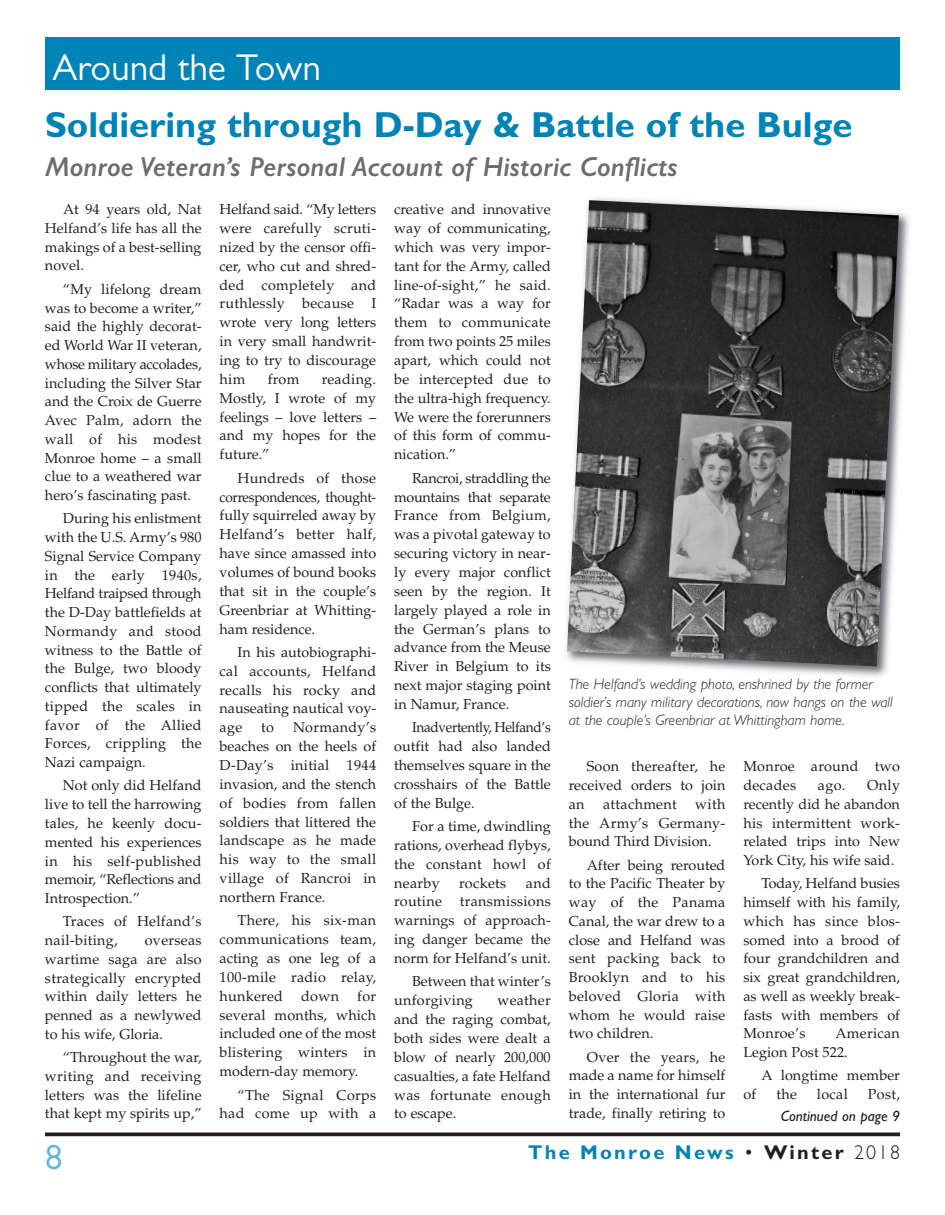
<style>
.page{position:relative;width:945px;height:1215px;background:#fff}
.page>*{position:absolute;margin:0;border:0;box-sizing:border-box;transform-origin:0 0}
.t1{font:37.5px "Gill Sans";color:#fff}
.t2{font:700 36.25px "Gill Sans Std";color:#0083b6}
.t3{font:35px "Gill Sans";color:#5eb5d7}
.t4{font:italic 600 27.5px "Gill Sans";letter-spacing:.005em;color:#6c6d70}
.t5{font:700 20px "Gill Sans Std";letter-spacing:.11em;color:#0083b6}
.t6{font:italic 300 15px/18px "Gill Sans Std";color:#231f20}
.t7{font:italic 15px "Gill Sans Std";color:#231f20}
.t8{font:14.38px/18.9px "Palatino LT Std";color:#231f20;text-align:justify}
.t9{font:14.38px/18.8px "Palatino LT Std";letter-spacing:.02em;color:#231f20}
.t10{font:14.38px/18.9px "Palatino LT Std";color:#231f20;text-align:justify;scale:.95 1}
.s1{font-weight:300;color:#231f20}
.s2{color:#231f20}
</style>
<div class="page">
<div style="left:46px;top:37px;width:854px;height:53px;background:#0083b6"></div>
<svg style="left:45px;top:1132px;width:855px;height:4px;background:#3e3a3b"></svg>
<img style="left:566px;top:198px;width:343px;height:479px">
<img style="left:567px;top:200px;width:332px;height:466px">
<h1 class="t1" style="left:52px;top:54px;width:270px">Around the Town</h1>
<h2 class="t2" style="left:45px;top:111px;width:809px">Soldiering through D-Day &amp; Battle of the Bulge</h2>
<h3 class="t4" style="left:45px;top:150px;width:634px">Monroe Veteran’s Personal Account of Historic Conflicts</h3>
<p class="t8" style="left:45px;top:202px;width:158px;text-indent:18px">At 94 years old, Nat Helfand’s life has all the makings of a best-selling novel.</p>
<p class="t8" style="left:45px;top:281px;width:158px;text-indent:18px">“My lifelong dream was to become a writer,” said the highly decorat&shy;ed World War II veteran, whose military accolades, including the Silver Star and the Croix de Guerre Avec Palm, adorn the wall of his modest Monroe home – a small clue to a weathered war hero’s fascinating past.</p>
<p class="t8" style="left:45px;top:511px;width:158px;text-indent:18px">During his enlistment with the U.S. Army’s 980<br>Signal Service Company in the early 1940s, Helfand traipsed through the D-Day battlefields at Normandy and stood witness to the Battle of the Bulge, two bloody conflicts that ultimately tipped the scales in favor of the Allied Forces, crippling the Nazi campaign.</p>
<p class="t8" style="left:45px;top:778px;width:158px;text-indent:18px">Not only did Helfand live to tell the harrowing tales, he keenly docu&shy;mented his experiences in his self-published memoir, “Reflections and Introspection.”</p>
<p class="t9" style="left:45px;top:914px;width:158px;text-indent:18px">Traces of Helfand’s nail-biting,</p>
<p class="t8" style="left:45px;top:932px;width:158px;text-indent:100px">overseas wartime saga are also strategically encrypted within daily letters he penned as a newlywed to his wife, Gloria.</p>
<p class="t8" style="left:45px;top:1050px;width:158px;text-indent:18px">“Throughout the war, writing and receiving letters was the lifeline that kept my spirits up,”</p>
<p class="t8" style="left:220px;top:202px;width:158px">Helfand said. “My letters were carefully scruti&shy;nized by the censor offi&shy;cer, who cut and shred&shy;ded completely and ruthlessly because I wrote very long letters in very small handwrit&shy;ing to try to discourage him</p>
<p class="t8" style="left:268px;top:371px;width:33px">from</p>
<p class="t8" style="left:220px;top:371px;width:158px;text-indent:102px">reading.<br>Mostly, I wrote of my feelings – love letters – and my hopes for the future.”</p>
<p class="t8" style="left:220px;top:470px;width:158px;text-indent:18px">Hundreds of those correspondences, thought&shy;fully squirreled away by Helfand’s better half, have since amassed into volumes of bound books that sit in the couple’s Greenbriar at Whitting&shy;ham residence.</p>
<p class="t8" style="left:220px;top:644px;width:158px;text-indent:18px">In his autobiographi&shy;cal accounts, Helfand recalls his rocky and nauseating nautical voy&shy;age</p>
<p class="t8" style="left:220px;top:720px;width:158px;text-indent:73px">Normandy’s beaches on the heels of D-Day’s initial 1944 invasion, and the stench of bodies from fallen soldiers that littered the landscape as he made his way to the small village of Rancroi in northern France.</p>
<p class="t8" style="left:220px;top:913px;width:158px;text-indent:18px">There, his six-man communications team, acting as one leg of a 100-mile radio relay, hunkered</p>
<p class="t8" style="left:261px;top:720px;width:14px">to</p>
<p class="t8" style="left:220px;top:988px;width:158px;text-indent:138px">for several months, which included one of the most blistering winters in modern-day memory.</p>
<p class="t9" style="left:220px;top:1087px;width:158px;text-align:right">“The Signal Corps had come up with a</p>
<p class="t8" style="left:301px;top:988px;width:39px">down</p>
<p class="t8" style="left:394px;top:202px;width:158px">creative and innovative way of communicating, which was very impor&shy;tant for the Army, called line-of-sight,” he said. “Radar was a way for them to communicate from two points 25 miles apart, which could not be intercepted due to the ultra-high frequency.<br>We were the forerunners of this form of commu&shy;nication.”</p>
<p class="t8" style="left:394px;top:470px;width:158px;text-indent:18px">Rancroi, straddling the mountains that separate France from Belgium, was a pivotal gateway to securing victory in near&shy;ly every major conflict seen by the region. It largely played a role in the German’s plans to advance from the Meuse River in Belgium to its next major staging point in Namur, France.</p>
<p class="t10" style="left:394px;top:720px;width:166px;text-indent:18px">Inadvertently, Helfand’s outfit had also landed themselves square in the crosshairs of the Battle of the Bulge.</p>
<p class="t8" style="left:394px;top:818px;width:158px;text-indent:18px">For a time, dwindling rations, overhead flybys, the constant howl of nearby</p>
<p class="t8" style="left:394px;top:875px;width:158px;text-indent:132px">and routine transmissions warnings of approach&shy;ing danger became the norm for Helfand’s unit.</p>
<p class="t8" style="left:394px;top:974px;width:158px;text-indent:18px">Between that winter’s unforgiving</p>
<p class="t9" style="left:459px;top:875px;width:49px">rockets</p>
<p class="t8" style="left:394px;top:993px;width:158px;text-indent:103px">weather and the raging combat, both sides were dealt a blow of nearly 200,000 casualties, a fate Helfand was fortunate enough to escape.</p>
<p class="t6" style="left:569px;top:676px;width:326px">The Helfand’s wedding photo, enshrined by the former soldier’s many military decorations, now hangs on the wall at the couple’s Greenbriar at Whittingham home.</p>
<p class="t8" style="left:569px;top:759px;width:158px;text-indent:18px">Soon thereafter, he received orders to join an</p>
<p class="t8" style="left:569px;top:796px;width:158px;text-indent:127px">with the Army’s Germany&shy;bound Third Division.</p>
<p class="t8" style="left:569px;top:857px;width:158px;text-indent:18px">After being rerouted to the Pacific Theater by way of the Panama Canal, the war drew to a close and Helfand was sent packing back to Brooklyn and to his beloved Gloria with whom he would raise two children.</p>
<p class="t8" style="left:569px;top:1049px;width:158px;text-indent:18px">Over the years, he made a name for himself in the international fur trade, finally retiring to</p>
<p class="t9" style="left:603px;top:796px;width:75px">attachment</p>
<p class="t9" style="left:743px;top:759px;width:158px">Monroe around two decades</p>
<p class="t8" style="left:743px;top:778px;width:158px;text-indent:124px">Only recently did he abandon his intermittent work&shy;related trips into New York City, his wife said.</p>
<p class="t8" style="left:743px;top:876px;width:158px;text-indent:18px">Today, Helfand busies himself with his family, which has since blos&shy;somed into a brood of four grandchildren and six great grandchildren, as well as weekly break&shy;fasts with members of Monroe’s</p>
<p class="t8" style="left:818px;top:777px;width:29px">ago.</p>
<p class="t8" style="left:743px;top:1026px;width:158px;text-indent:92px">American<br>Legion Post 522.</p>
<p class="t8" style="left:761px;top:1068px;width:140px">A longtime member</p>
<p class="t8" style="left:743px;top:1086px;width:14px">of</p>
<p class="t8" style="left:776px;top:1086px;width:22px">the</p>
<p class="t8" style="left:817px;top:1086px;width:32px">local</p>
<p class="t8" style="left:868px;top:1086px;width:34px">Post,</p>
<p class="t7" style="left:781px;top:1111px;width:121px">Continued on page 9</p>
<h3 class="t3" style="left:45px;top:1145px;width:19px">8</h3>
<h3 class="t5" style="left:528px;top:1144px;width:373px">The Monroe News <span class="s1">•</span> <span class="s2">Winter</span> <span class="s1">2018</span></h3>
</div>
